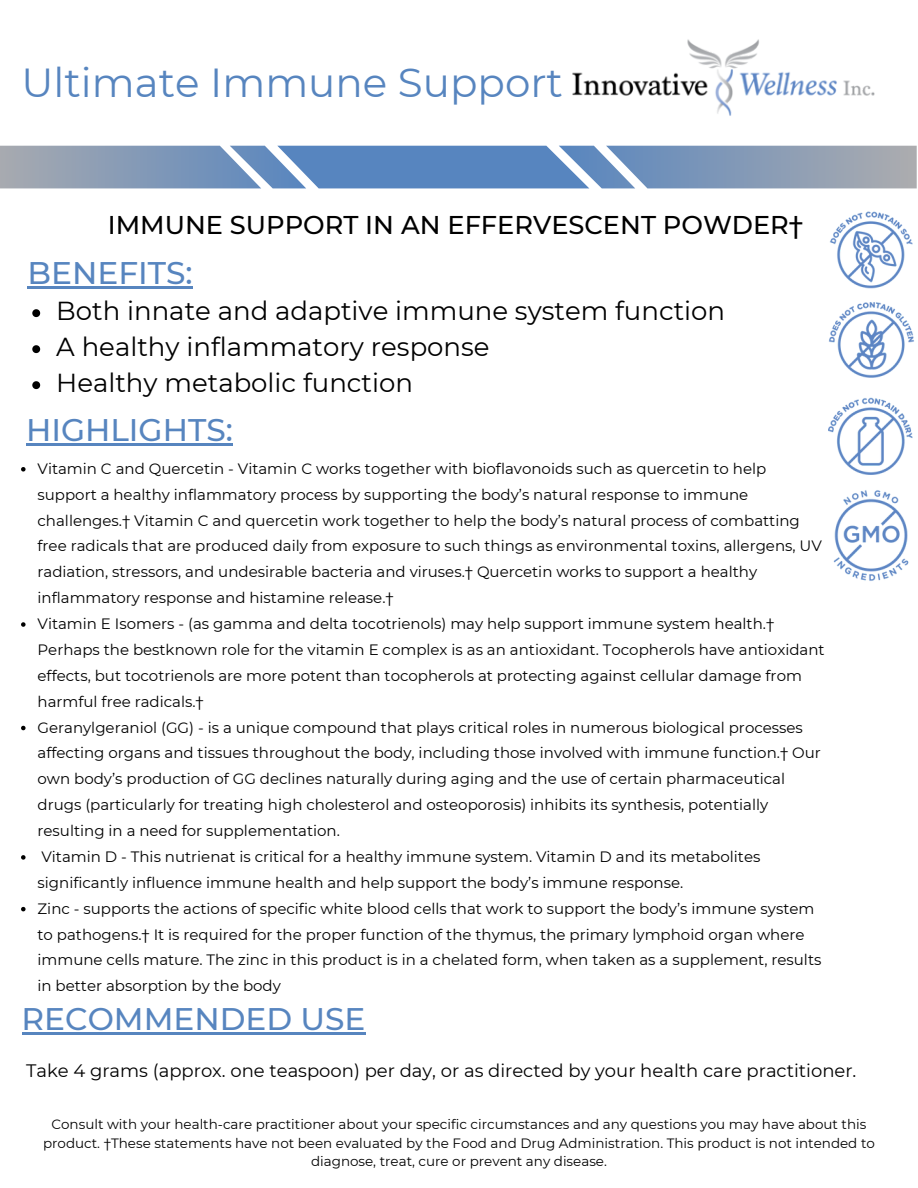
<style>
.page{position:relative;width:918px;height:1188px;background:#fff}
.page>*{position:absolute;margin:0;border:0;box-sizing:border-box;transform-origin:0 0}
.t1{font:40.5px "Montserrat";color:#5785bf}
.t2{font:500 31.2px "Montserrat";color:#5785bf}
.t3{font:25.95px/36px "Montserrat";color:#000}
.t4{font:500 25.65px "Montserrat";color:#000}
.t5{font:18px "Montserrat";color:#000}
.t6{font:15px/25.8px "Montserrat";color:#000}
.t7{font:13.5px/18.6px "Montserrat";color:#000;text-align:center}
</style>
<div class="page">
<svg style="left:0;top:146px;width:917px;height:42px;background:#7b98bd"></svg>
<img style="left:572px;top:39px;width:303px;height:77px">
<img style="left:829px;top:162px;width:85px;height:90px">
<img style="left:828px;top:252px;width:86px;height:185px">
<img style="left:833px;top:437px;width:80px;height:144px">
<svg style="left:32px;top:309px;width:8px;height:8px"></svg>
<svg style="left:32px;top:345px;width:8px;height:8px"></svg>
<svg style="left:32px;top:381px;width:8px;height:8px"></svg>
<hr style="left:26px;top:443px;width:207px;height:2px;background:#5785bf">
<svg style="left:21px;top:467px;width:5px;height:5px"></svg>
<svg style="left:21px;top:622px;width:5px;height:5px"></svg>
<svg style="left:21px;top:726px;width:5px;height:4px"></svg>
<svg style="left:21px;top:855px;width:5px;height:5px"></svg>
<svg style="left:21px;top:907px;width:5px;height:4px"></svg>
<hr style="left:22px;top:1032px;width:343px;height:2px;background:#5785bf">
<hr style="left:28px;top:286px;width:165px;height:2px;background:#5785bf">
<h1 class="t1" style="left:22px;top:58px;width:543px">Ultimate Immune Support</h1>
<h3 class="t4" style="left:108px;top:209px;width:697px">IMMUNE SUPPORT IN AN EFFERVESCENT POWDER†</h3>
<h2 class="t2" style="left:28px;top:254px;width:167px">BENEFITS:</h2>
<h3 class="t3" style="left:56px;top:293px;width:670px">Both innate and adaptive immune system function<br>A healthy inflammatory response<br>Healthy metabolic function</h3>
<h2 class="t2" style="left:26px;top:411px;width:208px">HIGHLIGHTS:</h2>
<p class="t6" style="left:38px;top:455px;width:789px">Vitamin C and Quercetin - Vitamin C works together with bioflavonoids such as quercetin to help support a healthy inflammatory process by supporting the body’s natural response to immune challenges.† Vitamin C and quercetin work together to help the body’s natural process of combatting free radicals that are produced daily from exposure to such things as environmental toxins, allergens, UV radiation, stressors, and undesirable bacteria and viruses.† Quercetin works to support a healthy inflammatory response and histamine release.†<br>Vitamin E Isomers - (as gamma and delta tocotrienols) may help support immune system health.† Perhaps the bestknown role for the vitamin E complex is as an antioxidant. Tocopherols have antioxidant effects, but tocotrienols are more potent than tocopherols at protecting against cellular damage from harmful free radicals.†<br>Geranylgeraniol (GG) - is a unique compound that plays critical roles in numerous biological processes affecting organs and tissues throughout the body, including those involved with immune function.† Our own body’s production of GG declines naturally during aging and the use of certain pharmaceutical drugs (particularly for treating high cholesterol and osteoporosis) inhibits its synthesis, potentially resulting in a need for supplementation.<br>Vitamin D - This nutrienat is critical for a healthy immune system. Vitamin D and its metabolites significantly influence immune health and help support the body’s immune response.<br>Zinc - supports the actions of specific white blood cells that work to support the body’s immune system to pathogens.† It is required for the proper function of the thymus, the primary lymphoid organ where immune cells mature. The zinc in this product is in a chelated form, when taken as a supplement, results in better absorption by the body</p>
<h2 class="t2" style="left:22px;top:1000px;width:345px">RECOMMENDED USE</h2>
<p class="t5" style="left:26px;top:1059px;width:832px">Take 4 grams (approx. one teaspoon) per day, or as directed by your health care practitioner.</p>
<p class="t7" style="left:43px;top:1115px;width:833px">Consult with your health-care practitioner about your specific circumstances and any questions you may have about this product. †These statements have not been evaluated by the Food and Drug Administration. This product is not intended to diagnose, treat, cure or prevent any disease.</p>
</div>
